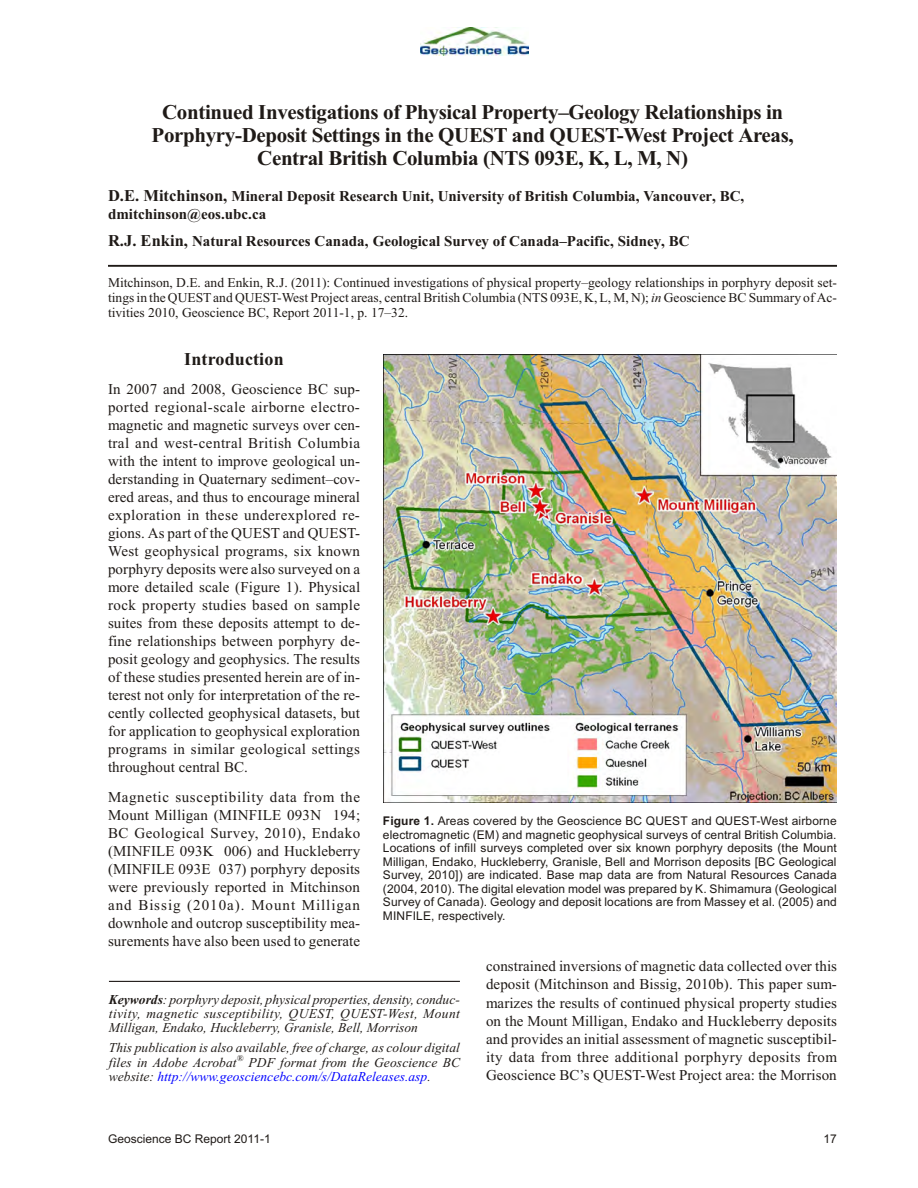
<style>
.page{position:relative;width:918px;height:1188px;background:#fff}
.page>*{position:absolute;margin:0;border:0;box-sizing:border-box;transform-origin:0 0}
.t1{font:700 21px/22.8px "Times New Roman";letter-spacing:-.015em;color:#1f1a17;text-align:center}
.t2{font:700 18px "Times New Roman";letter-spacing:.01em;color:#1f1a17}
.t3{font:15px/18px "Times New Roman";letter-spacing:.01em;color:#1f1a17;text-align:justify}
.t4{font:700 15px/17.9px "Times New Roman";color:#1f1a17}
.t5{font:13.5px/15px "Times New Roman";color:#1f1a17;text-align:justify}
.t6{font:italic 13.5px/14.2px "Times New Roman";color:#1f1a17;text-align:justify}
.t7{font:italic 13.5px/14.2px "Times New Roman";color:#00f}
.t8{font:12px/13.5px "Arial";letter-spacing:.01em;color:#1f1a17;text-align:justify}
.t9{font:italic 8.7px "Times New Roman";color:#1f1a17}
.s1{font-size:16.5px}
.s2{font-style:italic}
.s3{font-weight:700}
.s4{color:#1f1a17}
</style>
<div class="page">
<hr style="left:108px;top:265px;width:729px;height:2px;background:#1f1a17">
<img style="left:421px;top:27px;width:108px;height:28px">
<hr style="left:109px;top:981px;width:351px;height:1px;background:#1f1a17">
<img style="left:383px;top:354px;width:453px;height:449px">
<h1 class="t1" style="left:152px;top:103px;width:644px">Continued Investigations of Physical Property–Geology Relationships in<br>Porphyry-Deposit Settings in the QUEST and QUEST-West Project Areas,<br>Central British Columbia (NTS 093E, K, L, M, N)</h1>
<p class="t4" style="left:108px;top:189px;width:638px"><span class="s1">D.E. Mitchinson,</span> Mineral Deposit Research Unit, University of British Columbia, Vancouver, BC, dmitchinson@eos.ubc.ca</p>
<p class="t4" style="left:108px;top:234px;width:583px"><span class="s1">R.J. Enkin,</span> Natural Resources Canada, Geological Survey of Canada–Pacific, Sidney, BC</p>
<p class="t5" style="left:108px;top:277px;width:730px">Mitchinson, D.E. and Enkin, R.J. (2011): Con tin ued in ves ti ga tions of phys i cal property–geology re la tion ships in por phyry de posit set - tings in the QUEST and QUEST-West Pro ject ar eas, cen tral Brit ish Co lum bia (NTS 093E, K, L, M, N); <span class="s2">in</span> Geoscience BC Sum mary of Ac - tiv i ties 2010, Geoscience BC, Report 2011-1, p. 17–32.</p>
<p class="t2" style="left:184px;top:353px;width:101px">Introduction</p>
<p class="t3" style="left:108px;top:381px;width:254px">In 2007 and 2008, Geoscience BC sup - ported re gional-scale air borne elec tro - mag netic and mag netic sur veys over cen - tral and west-cen tral Brit ish Co lum bia with the in tent to im prove geo log i cal un - der stand ing in Qua ter nary sed i ment–cov - ered ar eas, and thus to en cour age min eral ex plo ra tion in these underexplored re - gions. As part of the QUEST and QUEST-West geo phys i cal pro grams, six known por phyry de pos its were also sur veyed on a more de tailed scale (Fig ure 1). Phys i cal rock prop erty stud ies based on sam ple suites from these de pos its at tempt to de - fine re la tion ships be tween por phyry de - posit ge ol ogy and geo phys ics. The re sults of these stud ies pre sented herein are of in - ter est not only for in ter pre ta tion of the re - cently col lected geo phys i cal datasets, but for ap pli ca tion to geo phys i cal exploration programs in similar geological settings throughout central BC.</p>
<p class="t3" style="left:108px;top:789px;width:254px">Mag netic sus cep ti bil ity data from the Mount Milligan (MINFILE 093N 194; BC Geo log i cal Sur vey, 2010), Endako (MINFILE 093K 006) and Huck le berry (MINFILE 093E 037) por phyry de pos its were pre vi ously re ported in Mitchinson and Bissig (2010a). Mount Milligan downhole and out crop sus cep ti bil ity mea - sure ments have also been used to gen er ate</p>
<p class="t3" style="left:486px;top:959px;width:353px">con strained in ver sions of mag netic data col lected over this de posit (Mitchinson and Bissig, 2010b). This pa per sum - ma rizes the re sults of con tin ued phys i cal prop erty stud ies on the Mount Milligan, Endako and Huck le berry de pos its and pro vides an ini tial as sess ment of mag netic sus cep ti bil - ity data from three ad di tional por phyry de pos its from Geoscience BC’s QUEST-West Pro ject area: the Mor ri son</p>
<p class="t8" style="left:383px;top:815px;width:455px"><span class="s3">Fig ure 1.</span> Ar eas cov ered by the Geoscience BC QUEST and QUEST-West air borne elec tro mag netic (EM) and mag netic geo phys i cal sur veys of cen tral Brit ish Co lum bia.<br>Lo ca tions of infill sur veys com pleted over six known por phyry de pos its (the Mount Milligan, Endako, Huck le berry, Granisle, Bell and Mor ri son de pos its [BC Geo log i cal Sur vey, 2010]) are in di cated. Base map data are from Nat u ral Re sources Can ada (2004, 2010). The dig i tal el e va tion model was pre pared by K. Shimamura (Geo log i cal Sur vey of Can ada). Ge ol ogy and de posit lo ca tions are from Massey et al. (2005) and MINFILE, re spec tively.</p>
<p class="t6" style="left:109px;top:993px;width:353px"><span class="s3">Keywords</span>: por phyry de posit, phys i cal prop er ties, den sity, con duc - tiv ity, mag netic sus cep ti bil ity, QUEST, QUEST-West, Mount Milligan, Endako, Huck le berry, Granisle, Bell, Mor ri son</p>
<p class="t6" style="left:109px;top:1042px;width:352px">This pub li ca tion is also avail able, free of charge, as col our dig i tal files in Adobe Ac ro bat</p>
<p class="t9" style="left:237px;top:1055px;width:8px">®</p>
<p class="t7" style="left:109px;top:1056px;width:353px;text-indent:139px"><span class="s4">PDF for mat from the Geoscience BC website:</span> http://www.geosciencebc.com/s/DataReleases.asp<span class="s4">.</span></p>
<p class="t8" style="left:108px;top:1134px;width:164px">Geoscience BC Re port 2011-1</p>
<p class="t8" style="left:824px;top:1134px;width:15px">17</p>
</div>
